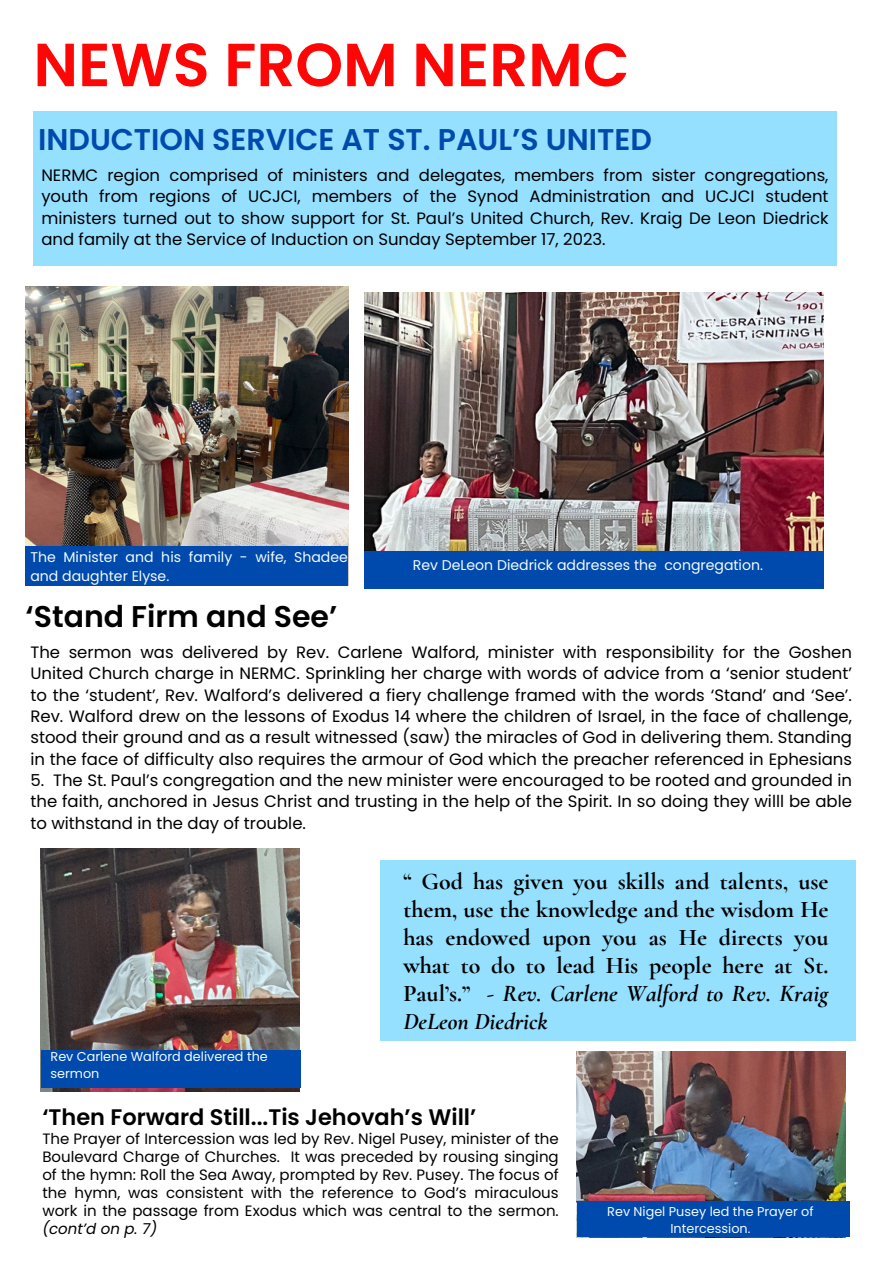
<style>
.page{position:relative;width:893px;height:1264px;background:#fff}
.page>*{position:absolute;margin:0;border:0;box-sizing:border-box;transform-origin:0 0}
.t1{font:600 60.75px "Poppins";color:#ff0606}
.t2{font:600 30px "Poppins";color:#004aad}
.t3{font:600 30px "Poppins";color:#000}
.t4{font:700 23.85px/28px "Cormorant Garamond";color:#000;text-align:justify}
.t5{font:600 22.5px "Poppins";color:#000}
.t6{font:16.5px/21.3px "Poppins";color:#000;text-align:justify}
.t7{font:15px/18px "Poppins";color:#000;text-align:justify}
.t8{font:14.1px/19px "Poppins";color:#f3fbfb}
.t9{font:12.75px/17.1px "Poppins";color:#f3fbfb}
.s1{font-style:italic}
</style>
<div class="page">
<div style="left:33px;top:111px;width:803px;height:154px;background:#95dfff"></div>
<div style="left:380px;top:860px;width:476px;height:180px;background:#95dfff"></div>
<img style="left:26px;top:287px;width:322px;height:299px">
<img style="left:364px;top:292px;width:458px;height:259px">
<img style="left:40px;top:848px;width:259px;height:243px">
<img style="left:576px;top:1051px;width:269px;height:150px">
<div style="left:364px;top:551px;width:459px;height:37px;background:#004aad"></div>
<div style="left:26px;top:545px;width:322px;height:40px;background:#004aad"></div>
<div style="left:41px;top:1050px;width:259px;height:37px;background:#004aad"></div>
<div style="left:576px;top:1201px;width:273px;height:36px;background:#004aad"></div>
<p class="t1" style="left:33px;top:22px;width:597px">NEWS FROM NERMC</p>
<p class="t2" style="left:38px;top:118px;width:615px">INDUCTION SERVICE AT ST. PAUL’S UNITED</p>
<p class="t6" style="left:41px;top:164px;width:788px">NERMC region comprised of ministers and delegates, members from sister congregations, youth from regions of UCJCI, members of the Synod Administration and UCJCI student ministers turned out to show support for St. Paul’s United Church, Rev. Kraig De Leon Diedrick and family at the Service of Induction on Sunday September 17, 2023.</p>
<p class="t8" style="left:30px;top:548px;width:319px">The Minister and his family - wife, Shadee and daughter Elyse.</p>
<p class="t8" style="left:413px;top:555px;width:352px">Rev DeLeon Diedrick addresses the congregation.</p>
<p class="t3" style="left:26px;top:595px;width:313px">‘Stand Firm and See’</p>
<p class="t6" style="left:30px;top:641px;width:823px">The sermon was delivered by Rev. Carlene Walford, minister with responsibility for the Goshen United Church charge in NERMC. Sprinkling her charge with words of advice from a ‘senior student’ to the ‘student’, Rev. Walford’s delivered a fiery challenge framed with the words ‘Stand’ and ‘See’.<br>Rev. Walford drew on the lessons of Exodus 14 where the children of Israel, in the face of challenge, stood their ground and as a result witnessed (saw) the miracles of God in delivering them. Standing in the face of difficulty also requires the armour of God which the preacher referenced in Ephesians</p>
<p class="t6" style="left:30px;top:769px;width:823px">5. The St. Paul’s congregation and the new minister were encouraged to be rooted and grounded in the faith, anchored in Jesus Christ and trusting in the help of the Spirit. In so doing they willl be able to withstand in the day of trouble.</p>
<p class="t4" style="left:403px;top:867px;width:426px">“ God has given you skills and talents, use them, use the knowledge and the wisdom He has endowed upon you as He directs you what to do to lead His people here at St.<br>Paul’s.” <span class="s1">- Rev. Carlene Walford to Rev. Kraig DeLeon Diedrick</span></p>
<p class="t9" style="left:51px;top:1047px;width:219px">Rev Carlene Walford delivered the sermon</p>
<p class="t5" style="left:42px;top:1101px;width:435px">‘Then Forward Still...Tis Jehovah’s Will’</p>
<p class="t7" style="left:42px;top:1130px;width:518px">The Prayer of Intercession was led by Rev. Nigel Pusey, minister of the Boulevard Charge of Churches. It was preceded by rousing singing of the hymn: Roll the Sea Away, prompted by Rev. Pusey. The focus of the hymn, was consistent with the reference to God’s miraculous work in the passage from Exodus which was central to the sermon. <span class="s1">(cont’d on p. 7)</span></p>
<p class="t9" style="left:607px;top:1202px;width:208px;text-align:center">Rev Nigel Pusey led the Prayer of<br>Intercession.</p>
</div>
